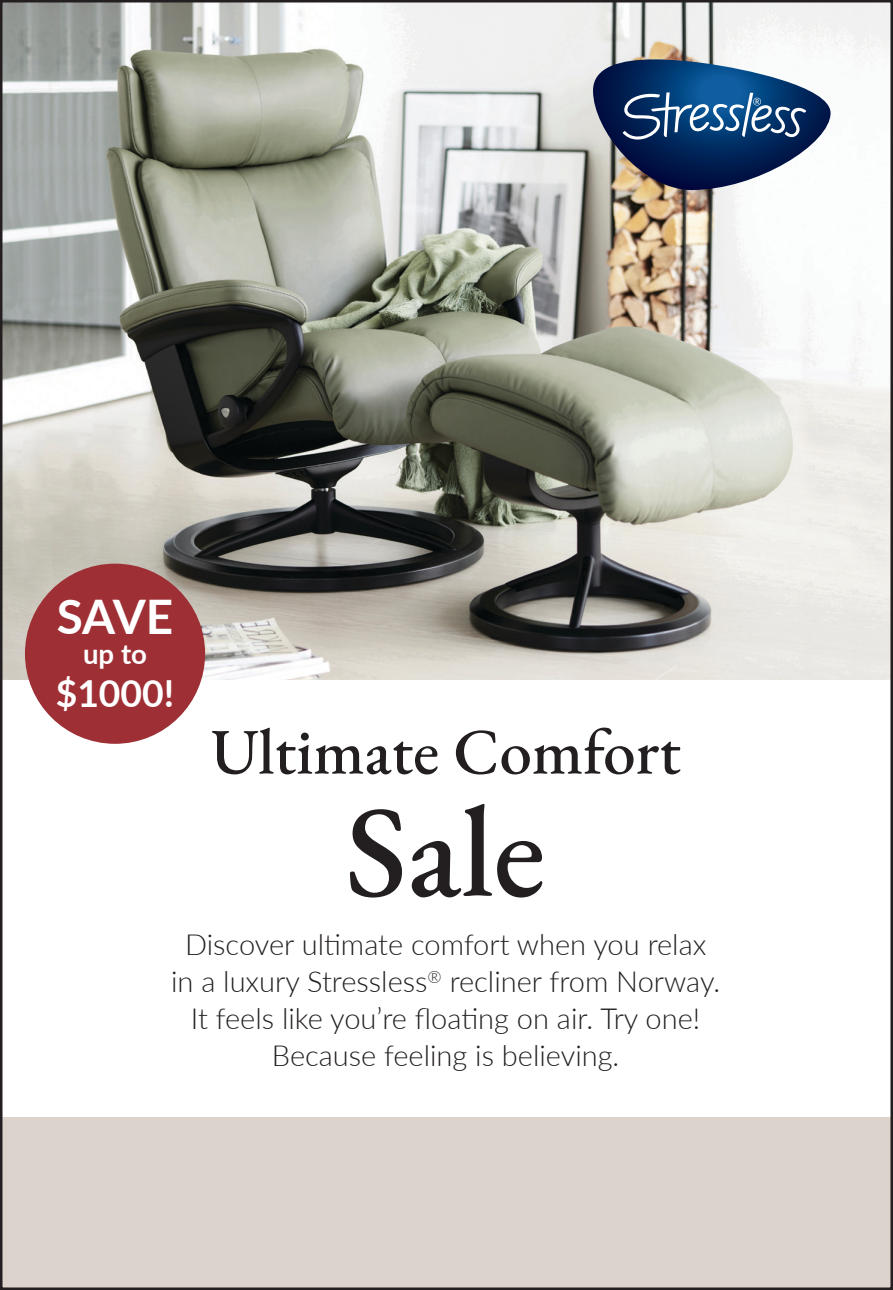
<style>
.page{position:relative;width:893px;height:1290px;background:#fff}
.page>*{position:absolute;margin:0;border:0;box-sizing:border-box;transform-origin:0 0}
.t1{font:500 130px "EB Garamond";color:#231f20}
.t2{font:500 65px "EB Garamond";color:#231f20}
.t3{font:700 47.75px "Lato";color:#fff}
.t4{font:700 37.25px "Lato";color:#fff}
.t5{font:300 29px/37px "Lato";color:#231f20;text-align:center}
.t6{font:700 27.5px "Lato";color:#fff}
</style>
<div class="page">
<img style="left:3px;top:3px;width:887px;height:676px">
<svg style="left:593px;top:59px;width:238px;height:131px"></svg>
<div style="left:25px;top:564px;width:180px;height:180px;background:#9e2f35;border-radius:50%"></div>
<div style="left:0;top:1117px;width:891px;height:173px;background:#dcd3cd"></div>
<p class="t3" style="left:57px;top:581px;width:118px">SAVE</p>
<p class="t6" style="left:83px;top:634px;width:65px">up to</p>
<p class="t4" style="left:56px;top:666px;width:120px">$1000!</p>
<p class="t2" style="left:211px;top:709px;width:472px">Ultimate Comfort</p>
<p class="t1" style="left:346px;top:767px;width:202px">Sale</p>
<p class="t5" style="left:171px;top:925px;width:551px">Discover ultimate comfort when you relax in a luxury Stressless<sup>®</sup> recliner from Norway.<br>It feels like you’re floating on air. Try one!<br>Because feeling is believing.</p>
</div>
